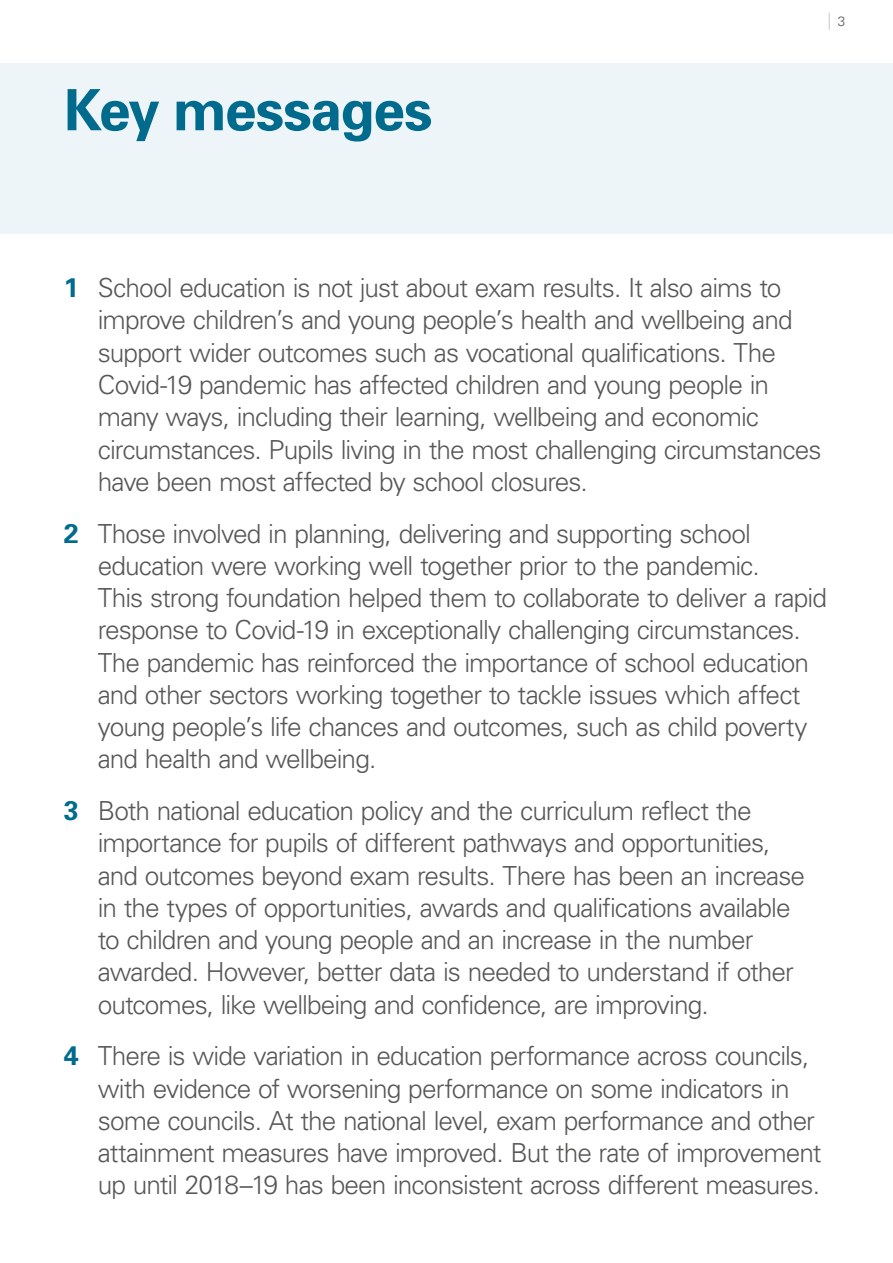
<style>
.page{position:relative;width:893px;height:1263px;background:#fff}
.page>*{position:absolute;margin:0;border:0;box-sizing:border-box;transform-origin:0 0}
.AS-P01-Chapter_head{font:700 57px "Univers";letter-spacing:-.025em;color:#006b8d}
.AS-P16-Key_messages{font:300 26.25px/32.2px "Univers";letter-spacing:-.035em;color:#575756}
.t1{font:300 13.5px "Univers";color:#575756}
.s1{font-weight:700;font-size:27px;color:#006b8d}
</style>
<div class="page">
<svg style="left:829px;top:13px;width:1px;height:17px"></svg>
<div style="left:0;top:64px;width:893px;height:170px;background:#eef5f8"></div>
<h2 class="AS-P01-Chapter_head" style="left:64px;top:76px;width:370px">Key messages</h2>
<p class="t1" style="left:838px;top:13px;width:9px">3</p>
<p class="AS-P16-Key_messages" style="left:98px;top:272px;width:725px;text-indent:-34px"><span class="s1">1</span> School education is not just about exam results. It also aims to improve children’s and young people’s health and wellbeing and support wider outcomes such as vocational qualifications. The Covid-19 pandemic has affected children and young people in many ways, including their learning, wellbeing and economic circumstances. Pupils living in the most challenging circumstances have been most affected by school closures.</p>
<p class="AS-P16-Key_messages" style="left:98px;top:517px;width:731px;text-indent:-34px"><span class="s1">2</span> Those involved in planning, delivering and supporting school education were working well together prior to the pandemic.<br>This strong foundation helped them to collaborate to deliver a rapid response to Covid-19 in exceptionally challenging circumstances.<br>The pandemic has reinforced the importance of school education and other sectors working together to tackle issues which affect young people’s life chances and outcomes, such as child poverty and health and wellbeing.</p>
<p class="AS-P16-Key_messages" style="left:98px;top:795px;width:709px;text-indent:-34px"><span class="s1">3</span> Both national education policy and the curriculum reflect the importance for pupils of different pathways and opportunities, and outcomes beyond exam results. There has been an increase in the types of opportunities, awards and qualifications available to children and young people and an increase in the number awarded. However, better data is needed to understand if other outcomes, like wellbeing and confidence, are improving.</p>
<p class="AS-P16-Key_messages" style="left:98px;top:1040px;width:725px;text-indent:-34px"><span class="s1">4</span> There is wide variation in education performance across councils, with evidence of worsening performance on some indicators in some councils. At the national level, exam performance and other attainment measures have improved. But the rate of improvement up until 2018–19 has been inconsistent across different measures.</p>
</div>
